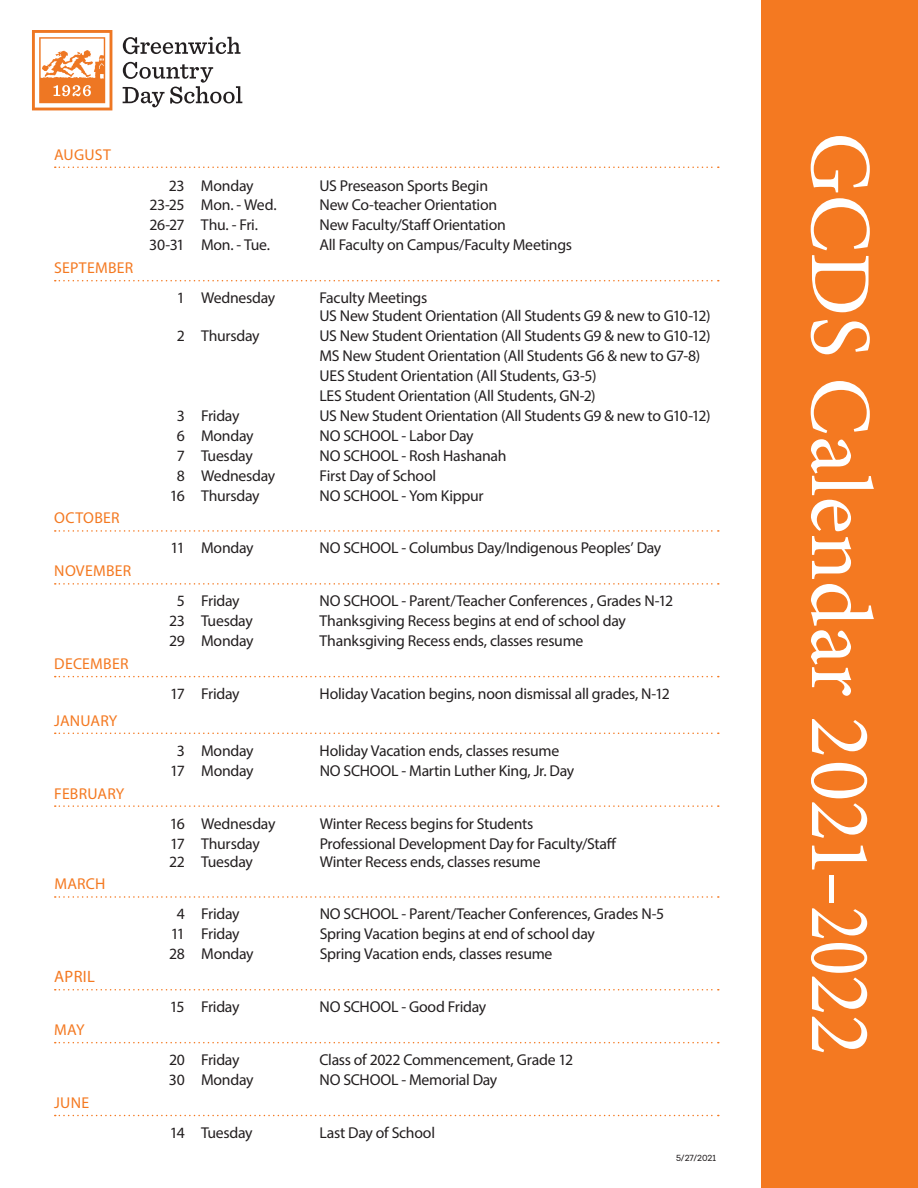
<style>
.page{position:relative;width:918px;height:1188px;background:#fff}
.page>*{position:absolute;margin:0;border:0;box-sizing:border-box;transform-origin:0 0}
.t1{font:87px "Minion Pro";color:#fff}
.t2{font:16.5px "Myriad Pro";letter-spacing:.02em;color:#f47921}
.t3{font:15.75px/20px "Myriad Pro";letter-spacing:-.02em;color:#231f20}
.t4{font:15.75px "Myriad Pro";letter-spacing:.015em;color:#f47921}
.t5{font:9px "Lota Grotesque Alt 3";color:#231f20}
</style>
<div class="page">
<div style="left:761px;top:0;width:157px;height:1188px;background:#f47921"></div>
<svg style="left:123px;top:37px;width:118px;height:17px"></svg>
<svg style="left:123px;top:62px;width:119px;height:45px"></svg>
<svg style="left:32px;top:30px;width:80px;height:80px"></svg>
<svg style="left:55px;top:167px;width:664px;height:1px"></svg>
<svg style="left:55px;top:280px;width:664px;height:1px"></svg>
<svg style="left:55px;top:530px;width:664px;height:2px"></svg>
<svg style="left:55px;top:583px;width:664px;height:2px"></svg>
<svg style="left:55px;top:676px;width:664px;height:1px"></svg>
<svg style="left:55px;top:733px;width:664px;height:1px"></svg>
<svg style="left:55px;top:805px;width:664px;height:2px"></svg>
<svg style="left:55px;top:896px;width:664px;height:2px"></svg>
<svg style="left:55px;top:989px;width:664px;height:2px"></svg>
<svg style="left:55px;top:1042px;width:664px;height:1px"></svg>
<svg style="left:55px;top:1115px;width:664px;height:1px"></svg>
<p class="t4" style="left:54px;top:145px;width:58px">AUGUST</p>
<p class="t4" style="left:54px;top:258px;width:81px">SEPTEMBER</p>
<p class="t4" style="left:54px;top:508px;width:67px">OCTOBER</p>
<p class="t4" style="left:54px;top:561px;width:79px">NOVEMBER</p>
<p class="t4" style="left:54px;top:654px;width:76px">DECEMBER</p>
<p class="t4" style="left:54px;top:711px;width:65px">JANUARY</p>
<p class="t4" style="left:54px;top:784px;width:72px">FEBRUARY</p>
<p class="t4" style="left:54px;top:874px;width:53px">MARCH</p>
<p class="t2" style="left:54px;top:967px;width:42px">APRIL</p>
<p class="t4" style="left:54px;top:1020px;width:32px">MAY</p>
<p class="t4" style="left:54px;top:1093px;width:37px">JUNE</p>
<p class="t3" style="left:169px;top:175px;width:86px">23 Monday</p>
<p class="t3" style="left:319px;top:175px;width:170px">US Preseason Sports Begin</p>
<p class="t3" style="left:149px;top:195px;width:129px">23-25 Mon. - Wed.</p>
<p class="t3" style="left:319px;top:195px;width:179px">New Co-teacher Orientation</p>
<p class="t3" style="left:150px;top:215px;width:110px">26-27 Thu. - Fri.</p>
<p class="t3" style="left:319px;top:215px;width:188px">New Faculty/Staff Orientation</p>
<p class="t3" style="left:149px;top:235px;width:122px">30-31 Mon. - Tue.</p>
<p class="t3" style="left:320px;top:235px;width:254px">All Faculty on Campus/Faculty Meetings</p>
<p class="t3" style="left:177px;top:288px;width:100px">1 Wednesday</p>
<p class="t3" style="left:320px;top:289px;width:392px;line-height:18px">Faculty Meetings<br>US New Student Orientation (All Students G9 &amp; new to G10-12)</p>
<p class="t3" style="left:177px;top:326px;width:84px">2 Thursday</p>
<p class="t3" style="left:320px;top:326px;width:392px">US New Student Orientation (All Students G9 &amp; new to G10-12)<br>MS New Student Orientation (All Students G6 &amp; new to G7-8)<br>UES Student Orientation (All Students, G3-5)<br>LES Student Orientation (All Students, GN-2)</p>
<p class="t3" style="left:177px;top:405px;width:64px">3 Friday</p>
<p class="t3" style="left:320px;top:405px;width:392px">US New Student Orientation (All Students G9 &amp; new to G10-12)</p>
<p class="t3" style="left:177px;top:425px;width:78px">6 Monday</p>
<p class="t3" style="left:320px;top:425px;width:156px">NO SCHOOL - Labor Day</p>
<p class="t3" style="left:177px;top:445px;width:78px">7 Tuesday</p>
<p class="t3" style="left:320px;top:445px;width:189px">NO SCHOOL - Rosh Hashanah</p>
<p class="t3" style="left:177px;top:465px;width:100px">8 Wednesday</p>
<p class="t3" style="left:320px;top:465px;width:118px">First Day of School</p>
<p class="t3" style="left:170px;top:485px;width:91px">16 Thursday</p>
<p class="t3" style="left:320px;top:485px;width:166px">NO SCHOOL - Yom Kippur</p>
<p class="t3" style="left:171px;top:538px;width:85px">11 Monday</p>
<p class="t3" style="left:320px;top:538px;width:343px">NO SCHOOL - Columbus Day/Indigenous Peoples’ Day</p>
<p class="t3" style="left:177px;top:591px;width:64px">5 Friday</p>
<p class="t3" style="left:320px;top:591px;width:355px">NO SCHOOL - Parent/Teacher Conferences , Grades N-12</p>
<p class="t3" style="left:169px;top:611px;width:85px">23 Tuesday</p>
<p class="t3" style="left:320px;top:611px;width:308px">Thanksgiving Recess begins at end of school day</p>
<p class="t3" style="left:169px;top:631px;width:86px">29 Monday</p>
<p class="t3" style="left:320px;top:631px;width:265px">Thanksgiving Recess ends, classes resume</p>
<p class="t3" style="left:170px;top:684px;width:71px">17 Friday</p>
<p class="t3" style="left:320px;top:684px;width:352px">Holiday Vacation begins, noon dismissal all grades, N-12</p>
<p class="t3" style="left:177px;top:740px;width:78px">3 Monday</p>
<p class="t3" style="left:320px;top:740px;width:241px">Holiday Vacation ends, classes resume</p>
<p class="t3" style="left:170px;top:760px;width:85px">17 Monday</p>
<p class="t3" style="left:320px;top:760px;width:256px">NO SCHOOL - Martin Luther King, Jr. Day</p>
<p class="t3" style="left:170px;top:813px;width:107px">16 Wednesday</p>
<p class="t3" style="left:320px;top:813px;width:215px">Winter Recess begins for Students</p>
<p class="t3" style="left:170px;top:833px;width:91px">17 Thursday</p>
<p class="t3" style="left:320px;top:833px;width:298px">Professional Development Day for Faculty/Staff</p>
<p class="t3" style="left:169px;top:851px;width:85px">22 Tuesday</p>
<p class="t3" style="left:320px;top:851px;width:222px">Winter Recess ends, classes resume</p>
<p class="t3" style="left:177px;top:904px;width:64px">4 Friday</p>
<p class="t3" style="left:320px;top:904px;width:346px">NO SCHOOL - Parent/Teacher Conferences, Grades N-5</p>
<p class="t3" style="left:171px;top:924px;width:70px">11 Friday</p>
<p class="t3" style="left:320px;top:924px;width:277px">Spring Vacation begins at end of school day</p>
<p class="t3" style="left:169px;top:944px;width:86px">28 Monday</p>
<p class="t3" style="left:320px;top:944px;width:234px">Spring Vacation ends, classes resume</p>
<p class="t3" style="left:170px;top:997px;width:71px">15 Friday</p>
<p class="t3" style="left:320px;top:997px;width:168px">NO SCHOOL - Good Friday</p>
<p class="t3" style="left:169px;top:1050px;width:72px">20 Friday</p>
<p class="t3" style="left:320px;top:1050px;width:255px">Class of 2022 Commencement, Grade 12</p>
<p class="t3" style="left:169px;top:1070px;width:86px">30 Monday</p>
<p class="t3" style="left:320px;top:1070px;width:179px">NO SCHOOL - Memorial Day</p>
<p class="t3" style="left:170px;top:1123px;width:84px">14 Tuesday</p>
<p class="t3" style="left:320px;top:1123px;width:117px">Last Day of School</p>
<p class="t5" style="left:676px;top:1153px;width:42px">5/27/2021</p>
<h1 class="t1" style="left:898px;top:132px;width:925px;rotate:90deg">GCDS Calendar 2021–2022</h1>
</div>
